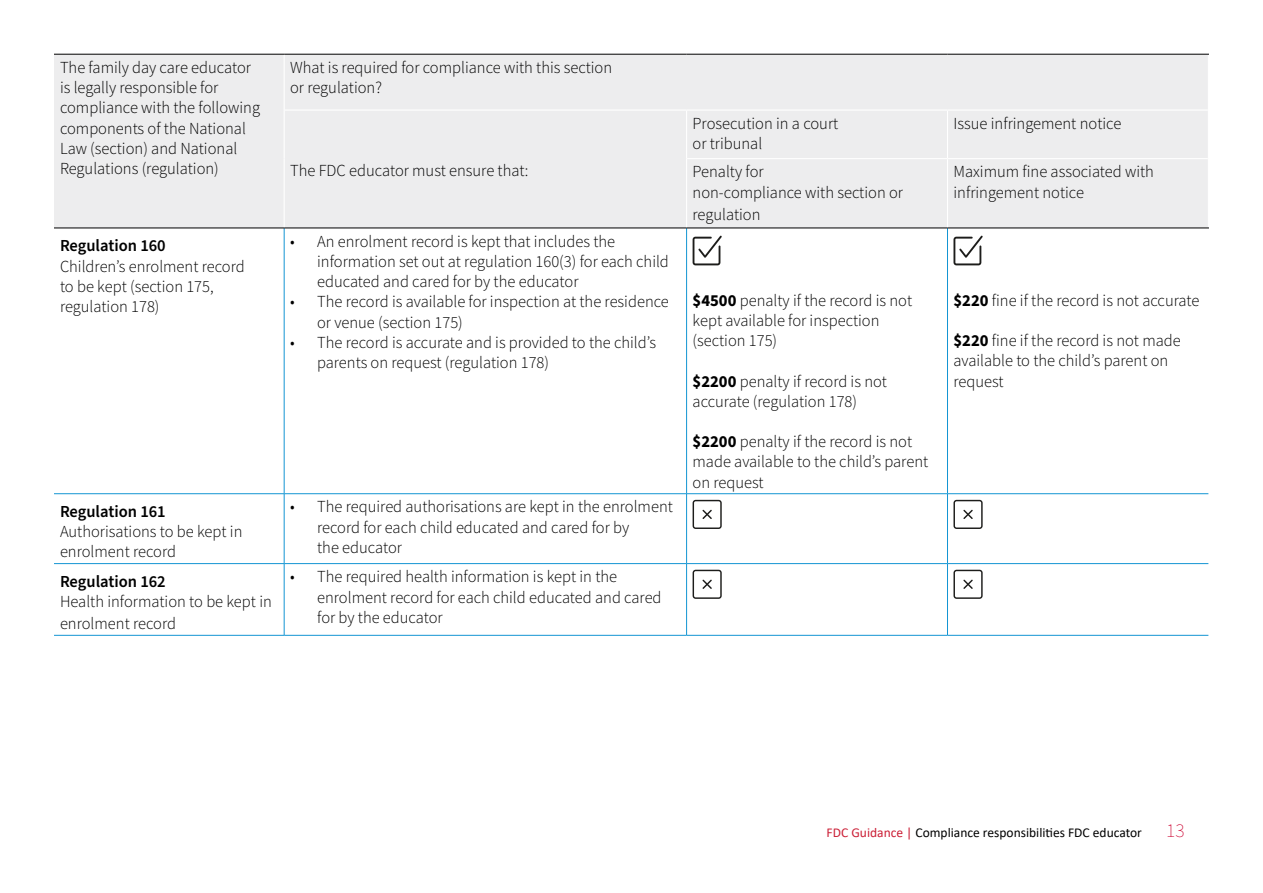
<style>
.page{position:relative;width:1263px;height:893px;background:#fff}
.page>*{position:absolute;margin:0;border:0;box-sizing:border-box;transform-origin:0 0}
.t1{font:16.8px/20.2px "Source Sans Variable";color:#000}
.t2{font:600 16.8px "Source Sans Pro";color:#000}
.t3{font:13.5px "Calibri";color:#000}
.s1{font-family:"Source Sans Pro";font-weight:700}
.s2{color:#cb1f36}
.s3{font-family:"Source Sans Pro";font-weight:200;font-size:19.5px;color:#cc0432}
</style>
<div class="page">
<div style="left:54px;top:55px;width:1154px;height:173px;background:#ededee"></div>
<hr style="left:284px;top:228px;width:1px;height:265px;background:#1395d3">
<hr style="left:686px;top:228px;width:1px;height:265px;background:#1395d3">
<hr style="left:947px;top:228px;width:1px;height:265px;background:#1395d3">
<hr style="left:284px;top:494px;width:1px;height:69px;background:#1395d3">
<hr style="left:686px;top:494px;width:1px;height:69px;background:#1395d3">
<hr style="left:947px;top:494px;width:1px;height:69px;background:#1395d3">
<hr style="left:284px;top:564px;width:1px;height:71px;background:#1395d3">
<hr style="left:686px;top:564px;width:1px;height:71px;background:#1395d3">
<hr style="left:947px;top:564px;width:1px;height:71px;background:#1395d3">
<hr style="left:54px;top:493px;width:230px;height:1px;background:#1395d3">
<hr style="left:284px;top:493px;width:403px;height:1px;background:#1395d3">
<hr style="left:687px;top:493px;width:260px;height:1px;background:#1395d3">
<hr style="left:947px;top:493px;width:261px;height:1px;background:#1395d3">
<hr style="left:54px;top:563px;width:230px;height:1px;background:#1395d3">
<hr style="left:284px;top:563px;width:403px;height:1px;background:#1395d3">
<hr style="left:687px;top:563px;width:260px;height:1px;background:#1395d3">
<hr style="left:947px;top:563px;width:261px;height:1px;background:#1395d3">
<hr style="left:54px;top:635px;width:230px;height:1px;background:#1395d3">
<hr style="left:284px;top:635px;width:403px;height:1px;background:#1395d3">
<hr style="left:687px;top:635px;width:260px;height:1px;background:#1395d3">
<hr style="left:947px;top:635px;width:261px;height:1px;background:#1395d3">
<hr style="left:686px;top:111px;width:1px;height:48px;background:#fff">
<hr style="left:947px;top:111px;width:1px;height:47px;background:#fff">
<hr style="left:686px;top:159px;width:1px;height:69px;background:#fff">
<hr style="left:947px;top:159px;width:1px;height:69px;background:#fff">
<hr style="left:285px;top:109px;width:402px;height:2px;background:#fff">
<hr style="left:687px;top:109px;width:260px;height:2px;background:#fff">
<hr style="left:947px;top:109px;width:261px;height:2px;background:#fff">
<hr style="left:687px;top:158px;width:260px;height:1px;background:#fff">
<hr style="left:947px;top:158px;width:261px;height:1px;background:#fff">
<hr style="left:284px;top:54px;width:1px;height:56px;background:#fff">
<hr style="left:284px;top:110px;width:1px;height:49px;background:#fff">
<hr style="left:284px;top:159px;width:1px;height:69px;background:#fff">
<hr style="left:54px;top:54px;width:230px;height:1px;background:#000">
<hr style="left:54px;top:228px;width:230px;height:1px;background:#000">
<hr style="left:284px;top:54px;width:403px;height:1px;background:#000">
<hr style="left:687px;top:54px;width:260px;height:1px;background:#000">
<hr style="left:947px;top:54px;width:262px;height:1px;background:#000">
<hr style="left:284px;top:228px;width:403px;height:1px;background:#000">
<hr style="left:687px;top:228px;width:260px;height:1px;background:#000">
<hr style="left:947px;top:228px;width:262px;height:1px;background:#000">
<svg style="left:693px;top:236px;width:29px;height:29px"></svg>
<svg style="left:953px;top:236px;width:30px;height:29px"></svg>
<svg style="left:693px;top:500px;width:29px;height:29px"></svg>
<svg style="left:953px;top:500px;width:30px;height:29px"></svg>
<svg style="left:693px;top:570px;width:29px;height:29px"></svg>
<svg style="left:953px;top:570px;width:30px;height:29px"></svg>
<p class="t1" style="left:60px;top:57px;width:202px">The family day care educator is legally responsible for compliance with the following components of the National<br>Law (section) and National<br>Regulations (regulation)</p>
<p class="t1" style="left:290px;top:57px;width:323px">What is required for compliance with this section or regulation?</p>
<p class="t1" style="left:290px;top:161px;width:240px">The FDC educator must ensure that:</p>
<p class="t2" style="left:60px;top:235px;width:107px">Regulation 160</p>
<p class="t1" style="left:60px;top:256px;width:186px">Children’s enrolment record to be kept (section 175, regulation 178)</p>
<p class="t1" style="left:317px;top:231px;width:353px;text-indent:-27px">• An enrolment record is kept that includes the information set out at regulation 160(3) for each child educated and cared for by the educator</p>
<p class="t1" style="left:317px;top:292px;width:353px;text-indent:-27px">• The record is available for inspection at the residence or venue (section 175)</p>
<p class="t1" style="left:317px;top:332px;width:340px;text-indent:-27px">• The record is accurate and is provided to the child’s parents on request (regulation 178)</p>
<p class="t2" style="left:60px;top:500px;width:107px">Regulation 161</p>
<p class="t1" style="left:60px;top:522px;width:184px">Authorisations to be kept in enrolment record</p>
<p class="t2" style="left:60px;top:570px;width:107px">Regulation 162</p>
<p class="t1" style="left:60px;top:591px;width:213px;line-height:22px">Health information to be kept in enrolment record</p>
<p class="t1" style="left:317px;top:497px;width:357px;text-indent:-27px">• The required authorisations are kept in the enrolment record for each child educated and cared for by<br>the educator</p>
<p class="t1" style="left:317px;top:567px;width:346px;text-indent:-27px">• The required health information is kept in the enrolment record for each child educated and cared for by the educator</p>
<p class="t1" style="left:693px;top:113px;width:147px">Prosecution in a court or tribunal</p>
<p class="t1" style="left:953px;top:113px;width:169px">Issue infringement notice</p>
<p class="t1" style="left:693px;top:162px;width:212px">Penalty for<br>non-compliance with section or</p>
<p class="t1" style="left:693px;top:204px;width:69px">regulation</p>
<p class="t1" style="left:953px;top:162px;width:202px">Maximum fine associated with infringement notice</p>
<p class="t1" style="left:693px;top:290px;width:221px"><span class="s1">$4500</span> penalty if the record is not kept available for inspection (section 175)</p>
<p class="t1" style="left:693px;top:371px;width:196px"><span class="s1">$2200</span> penalty if record is not accurate (regulation 178)</p>
<p class="t1" style="left:693px;top:432px;width:237px"><span class="s1">$2200</span> penalty if the record is not made available to the child’s parent on request</p>
<p class="t1" style="left:953px;top:290px;width:247px"><span class="s1">$220</span> fine if the record is not accurate</p>
<p class="t1" style="left:953px;top:331px;width:229px"><span class="s1">$220</span> fine if the record is not made available to the child’s parent on request</p>
<p class="t3" style="left:827px;top:823px;width:359px"><span class="s2">FDC Guidance |</span> Compliance responsibilities FDC educator <span class="s3">13</span></p>
</div>
